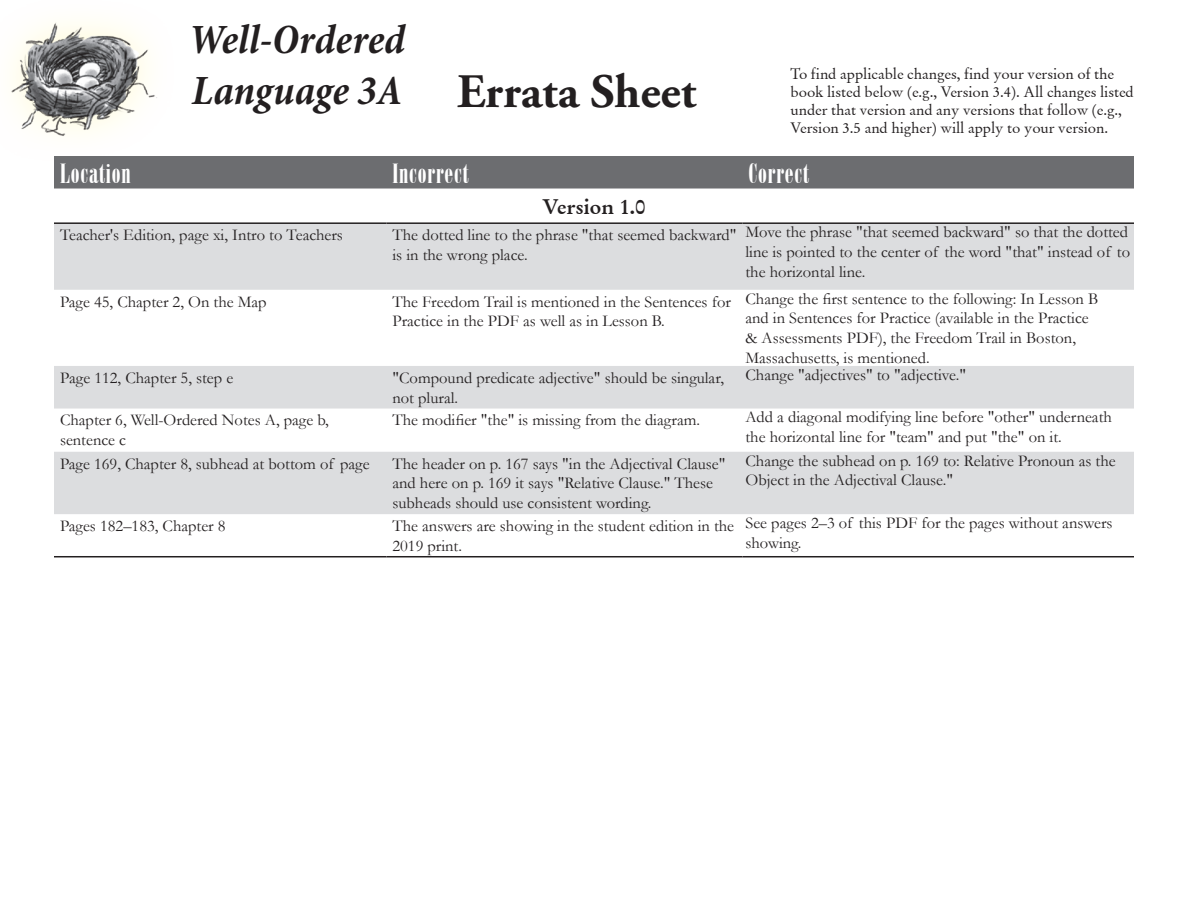
<style>
.page{position:relative;width:1188px;height:918px;background:#fff}
.page>*{position:absolute;margin:0;border:0;box-sizing:border-box;transform-origin:0 0}
.t1{font:700 48px "Adobe Garamond Pro";color:#231f20}
.t2{font:italic 700 condensed 42px/50.4px "Minion Pro";color:#231f20}
.t3{font:27px "Onyx BT";letter-spacing:.03em;color:#fff}
.t4{font:700 21px "Garamond Latin";color:#231f20}
.t5{font:16.5px/19.8px "Garamond";color:#231f20}
.t6{font:15px/18px "Garamond Latin";letter-spacing:-.005em;color:#231f20}
</style>
<div class="page">
<div style="left:54px;top:156px;width:1080px;height:33px;background:#6c6d70"></div>
<svg style="left:54px;top:224px;width:1080px;height:290px;fill:#dcdddf"></svg>
<hr style="left:54px;top:556px;width:332px;height:1px;background:#231f20">
<hr style="left:386px;top:556px;width:356px;height:1px;background:#231f20">
<hr style="left:742px;top:556px;width:392px;height:1px;background:#231f20">
<hr style="left:54px;top:222px;width:332px;height:2px;background:#231f20">
<hr style="left:386px;top:222px;width:356px;height:2px;background:#231f20">
<hr style="left:742px;top:222px;width:392px;height:2px;background:#231f20">
<div style="left:0;top:0;width:180px;height:167px;background:#fffac6;opacity:.75"></div>
<img style="left:0;top:20px;width:162px;height:117px">
<h2 class="t2" style="left:189px;top:14px;width:218px">Well-Ordered<br>Language 3A</h2>
<h1 class="t1" style="left:457px;top:64px;width:241px">Errata Sheet</h1>
<p class="t6" style="left:791px;top:65px;width:345px">To find applicable changes, find your version of the book listed below (e.g., Version 3.4). All changes listed under that version and any versions that follow (e.g., Version 3.5 and higher) will apply to your version.</p>
<h3 class="t3" style="left:60px;top:158px;width:72px">Location</h3>
<h3 class="t3" style="left:392px;top:158px;width:78px">Incorrect</h3>
<h3 class="t3" style="left:748px;top:158px;width:62px">Correct</h3>
<p class="t4" style="left:542px;top:194px;width:105px">Version 1.0</p>
<p class="t5" style="left:60px;top:225px;width:284px">Teacher's Edition, page xi, Intro to Teachers</p>
<p class="t5" style="left:392px;top:225px;width:346px">The dotted line to the phrase "that seemed backward" is in the wrong place.</p>
<p class="t5" style="left:745px;top:222px;width:386px">Move the phrase "that seemed backward" so that the dotted line is pointed to the center of the word "that" instead of to the horizontal line.</p>
<p class="t5" style="left:60px;top:291px;width:208px">Page 45, Chapter 2, On the Map</p>
<p class="t5" style="left:392px;top:291px;width:340px">The Freedom Trail is mentioned in the Sentences for<br>Practice in the PDF as well as in Lesson B.</p>
<p class="t5" style="left:745px;top:288px;width:354px">Change the first sentence to the following: In Lesson B and in Sentences for Practice (available in the Practice &amp; Assessments PDF), the Freedom Trail in Boston, Massachusetts, is mentioned.</p>
<p class="t5" style="left:60px;top:367px;width:175px">Page 112, Chapter 5, step e</p>
<p class="t5" style="left:392px;top:367px;width:333px">"Compound predicate adjective" should be singular, not plural.</p>
<p class="t5" style="left:745px;top:364px;width:222px">Change "adjectives" to "adjective."</p>
<p class="t5" style="left:60px;top:410px;width:270px">Chapter 6, Well-Ordered Notes A, page b, sentence c</p>
<p class="t5" style="left:392px;top:410px;width:309px">The modifier "the" is missing from the diagram.</p>
<p class="t5" style="left:745px;top:407px;width:368px">Add a diagonal modifying line before "other" underneath the horizontal line for "team" and put "the" on it.</p>
<p class="t5" style="left:60px;top:453px;width:311px">Page 169, Chapter 8, subhead at bottom of page</p>
<p class="t5" style="left:392px;top:453px;width:335px">The header on p. 167 says "in the Adjectival Clause" and here on p. 169 it says "Relative Clause." These subheads should use consistent wording.</p>
<p class="t5" style="left:745px;top:450px;width:372px">Change the subhead on p. 169 to: Relative Pronoun as the<br>Object in the Adjectival Clause."</p>
<p class="t5" style="left:60px;top:516px;width:167px">Pages 182–183, Chapter 8</p>
<p class="t5" style="left:392px;top:516px;width:343px">The answers are showing in the student edition in the<br>2019 print.</p>
<p class="t5" style="left:745px;top:513px;width:369px">See pages 2–3 of this PDF for the pages without answers showing.</p>
</div>
